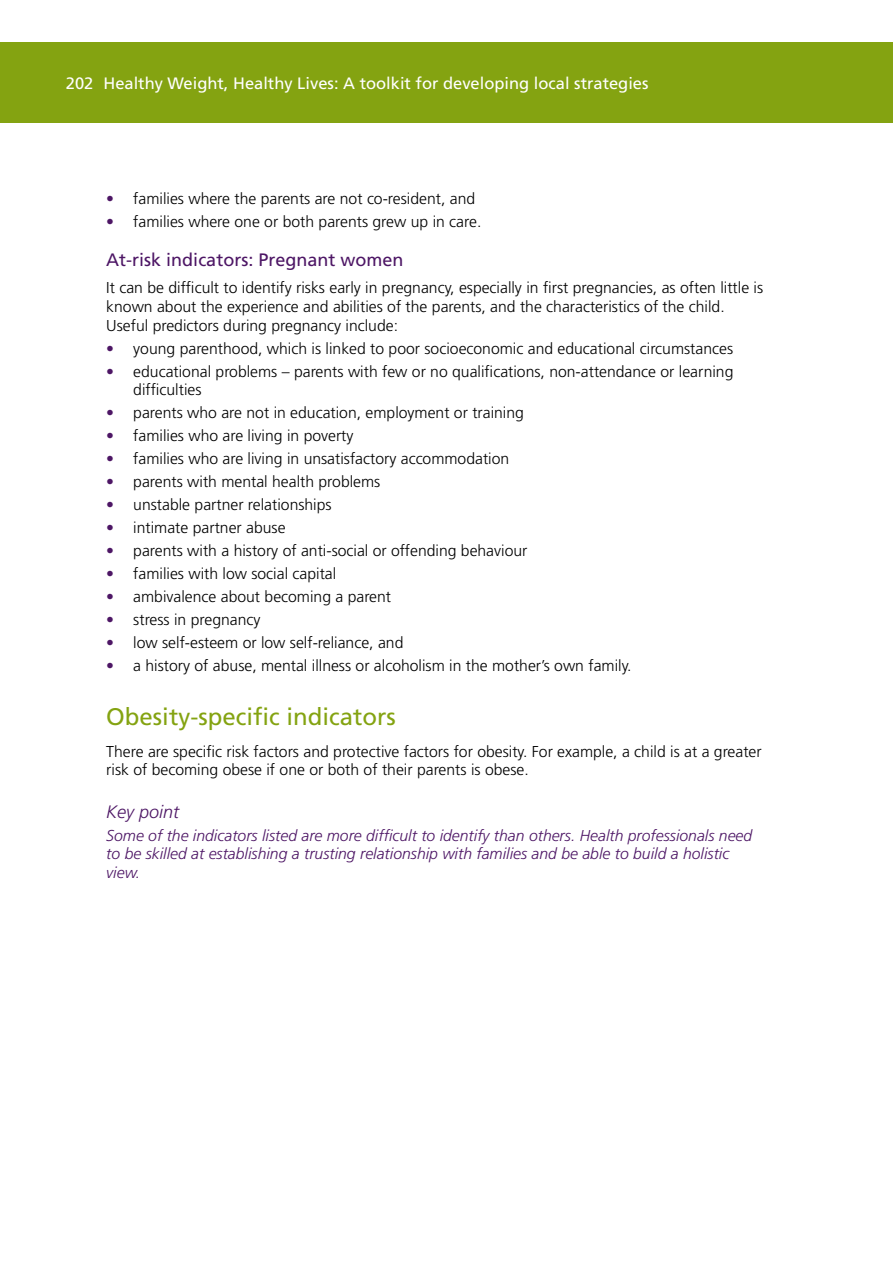
<style>
.page{position:relative;width:893px;height:1263px;background:#fff}
.page>*{position:absolute;margin:0;border:0;box-sizing:border-box;transform-origin:0 0}
.t1{font:24px "Frutiger";color:#84a311}
.t2{font:18px "Frutiger";color:#4d1665}
.t3{font:italic 300 18px "Frutiger";color:#4d1665}
.t4{font:16.5px "Frutiger";color:#fff}
.t5{font:300 15.75px/18.8px "Frutiger";color:#000}
.t6{font:italic 300 15.75px/18.8px "Frutiger";color:#4d1665}
.s1{font-weight:400;color:#4d1665}
</style>
<div class="page">
<div style="left:0;top:43px;width:893px;height:80px;background:#84a311"></div>
<p class="t4" style="left:66px;top:74px;width:584px">202 Healthy Weight, Healthy Lives: A toolkit for developing local strategies</p>
<p class="t5" style="left:106px;top:189px;width:370px"><span class="s1">•</span> families where the parents are not co-resident, and</p>
<p class="t5" style="left:106px;top:212px;width:377px"><span class="s1">•</span> families where one or both parents grew up in care.</p>
<h3 class="t2" style="left:106px;top:249px;width:299px">At-risk indicators: Pregnant women</h3>
<p class="t5" style="left:106px;top:278px;width:658px">It can be difficult to identify risks early in pregnancy, especially in first pregnancies, as often little is known about the experience and abilities of the parents, and the characteristics of the child.<br>Useful predictors during pregnancy include:</p>
<p class="t5" style="left:106px;top:339px;width:628px"><span class="s1">•</span> young parenthood, which is linked to poor socioeconomic and educational circumstances</p>
<p class="t5" style="left:133px;top:362px;width:602px;text-indent:-27px"><span class="s1">•</span> educational problems – parents with few or no qualifications, non-attendance or learning difficulties</p>
<p class="t5" style="left:106px;top:403px;width:419px"><span class="s1">•</span> parents who are not in education, employment or training</p>
<p class="t5" style="left:106px;top:426px;width:249px"><span class="s1">•</span> families who are living in poverty</p>
<p class="t5" style="left:106px;top:449px;width:404px"><span class="s1">•</span> families who are living in unsatisfactory accommodation</p>
<p class="t5" style="left:106px;top:472px;width:276px"><span class="s1">•</span> parents with mental health problems</p>
<p class="t5" style="left:106px;top:495px;width:227px"><span class="s1">•</span> unstable partner relationships</p>
<p class="t5" style="left:106px;top:518px;width:181px"><span class="s1">•</span> intimate partner abuse</p>
<p class="t5" style="left:106px;top:541px;width:423px"><span class="s1">•</span> parents with a history of anti-social or offending behaviour</p>
<p class="t5" style="left:106px;top:564px;width:231px"><span class="s1">•</span> families with low social capital</p>
<p class="t5" style="left:106px;top:587px;width:286px"><span class="s1">•</span> ambivalence about becoming a parent</p>
<p class="t5" style="left:106px;top:610px;width:156px"><span class="s1">•</span> stress in pregnancy</p>
<p class="t5" style="left:106px;top:633px;width:299px"><span class="s1">•</span> low self-esteem or low self-reliance, and</p>
<p class="t5" style="left:106px;top:656px;width:527px"><span class="s1">•</span> a history of abuse, mental illness or alcoholism in the mother’s own family.</p>
<h2 class="t1" style="left:106px;top:703px;width:291px">Obesity-specific indicators</h2>
<p class="t5" style="left:106px;top:742px;width:657px">There are specific risk factors and protective factors for obesity. For example, a child is at a greater risk of becoming obese if one or both of their parents is obese.</p>
<p class="t3" style="left:106px;top:801px;width:75px">Key point</p>
<p class="t6" style="left:106px;top:826px;width:647px">Some of the indicators listed are more difficult to identify than others. Health professionals need to be skilled at establishing a trusting relationship with families and be able to build a holistic view.</p>
</div>
